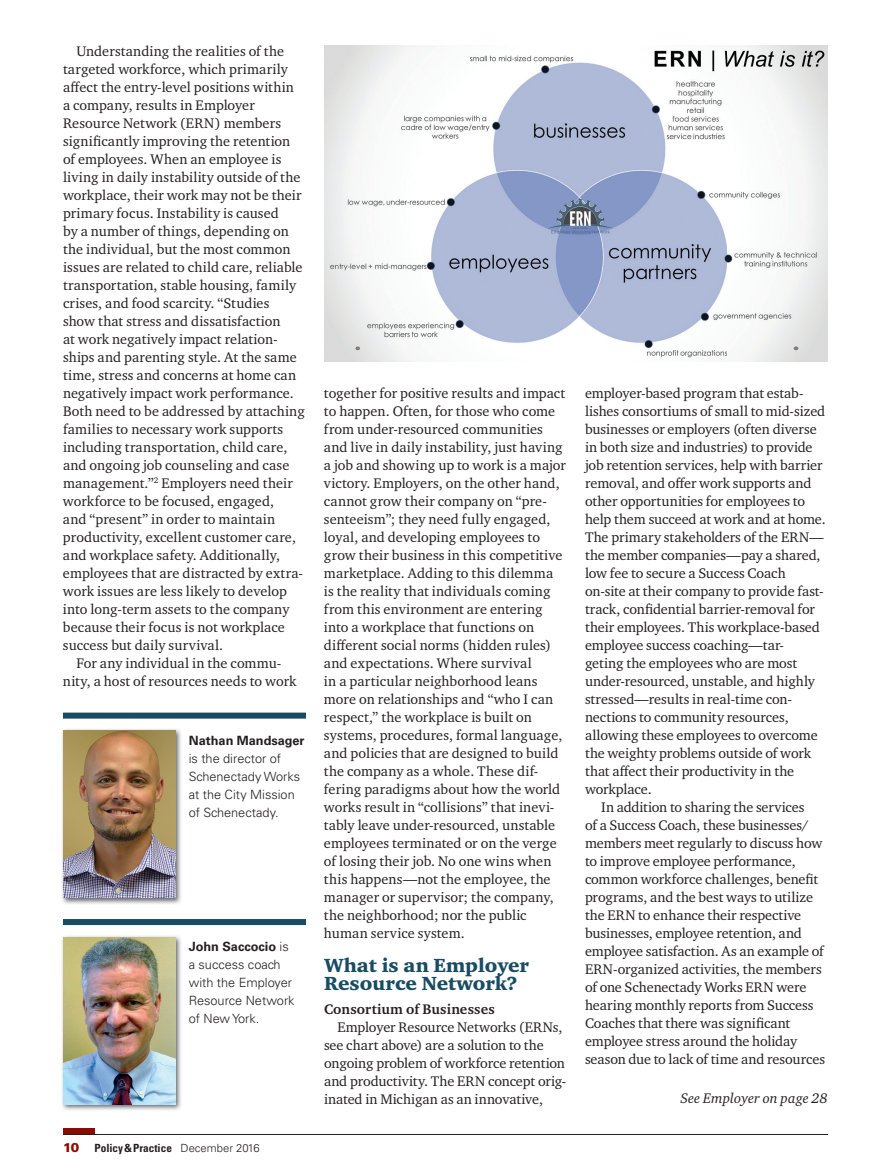
<style>
.page{position:relative;width:891px;height:1175px;background:#fff}
.page>*{position:absolute;margin:0;border:0;box-sizing:border-box;transform-origin:0 0}
.t1{font:900 19.5px/18px "Charter ITC Pro";color:#174c62}
.t2{font:14.25px/18px "Charter ITC Pro";color:#231f20}
.t3{font:700 14.25px "Charter ITC Pro";letter-spacing:.01em;color:#231f20}
.t4{font:italic 14.25px "Charter ITC Pro";letter-spacing:.005em;color:#231f20}
.t5{font:300 12.75px/18px "Univers LT Std";color:#231f20}
.t6{font:700 12.75px "Univers LT Std";color:#231f20}
.t7{font:700 condensed 11.25px "Univers LT Std";color:#231f20}
.s1{font-weight:700}
.s2{font-weight:900;font-stretch:normal;font-size:12.75px;color:#8b0a02}
.s3{font-weight:300;font-stretch:normal}
</style>
<div class="page">
<img style="left:324px;top:45px;width:504px;height:317px">
<div style="left:63px;top:1128px;width:31px;height:6px;background:#8b0a02"></div>
<hr style="left:63px;top:1134px;width:765px;height:1px;background:#231f20">
<div style="left:63px;top:919px;width:243px;height:6px;background:#174c62"></div>
<div style="left:63px;top:712px;width:243px;height:6px;background:#174c62"></div>
<img style="left:62px;top:936px;width:119px;height:174px">
<img style="left:63px;top:937px;width:112px;height:167px">
<img style="left:62px;top:729px;width:119px;height:175px">
<img style="left:63px;top:731px;width:112px;height:166px">
<p class="t2" style="left:76px;top:41px;width:209px">Understanding the realities of the</p>
<p class="t2" style="left:63px;top:59px;width:226px">targeted workforce, which primarily</p>
<p class="t2" style="left:63px;top:77px;width:233px">affect the entry-level positions within</p>
<p class="t2" style="left:63px;top:95px;width:193px">a company, results in Employer</p>
<p class="t2" style="left:63px;top:113px;width:220px">Resource Network (ERN) members</p>
<p class="t2" style="left:63px;top:131px;width:229px">significantly improving the retention</p>
<p class="t2" style="left:63px;top:149px;width:220px">of employees. When an employee is</p>
<p class="t2" style="left:63px;top:167px;width:239px">living in daily instability outside of the</p>
<p class="t2" style="left:63px;top:185px;width:240px">workplace, their work may not be their</p>
<p class="t2" style="left:63px;top:203px;width:217px">primary focus. Instability is caused</p>
<p class="t2" style="left:63px;top:221px;width:227px">by a number of things, depending on</p>
<p class="t2" style="left:63px;top:239px;width:229px">the individual, but the most common</p>
<p class="t2" style="left:63px;top:257px;width:241px">issues are related to child care, reliable</p>
<p class="t2" style="left:63px;top:275px;width:235px">transportation, stable housing, family</p>
<p class="t2" style="left:63px;top:293px;width:208px">crises, and food scarcity. “Studies</p>
<p class="t2" style="left:63px;top:311px;width:219px">show that stress and dissatisfaction</p>
<p class="t2" style="left:63px;top:329px;width:216px">at work negatively impact relation-</p>
<p class="t2" style="left:63px;top:347px;width:235px">ships and parenting style. At the same</p>
<p class="t2" style="left:63px;top:365px;width:235px">time, stress and concerns at home can</p>
<p class="t2" style="left:63px;top:383px;width:232px">negatively impact work performance.</p>
<p class="t2" style="left:63px;top:401px;width:243px">Both need to be addressed by attaching</p>
<p class="t2" style="left:63px;top:419px;width:222px">families to necessary work supports</p>
<p class="t2" style="left:63px;top:437px;width:226px">including transportation, child care,</p>
<p class="t2" style="left:63px;top:455px;width:228px">and ongoing job counseling and case</p>
<p class="t2" style="left:63px;top:473px;width:231px">management.”<sup>2</sup> Employers need their</p>
<p class="t2" style="left:63px;top:491px;width:213px">workforce to be focused, engaged,</p>
<p class="t2" style="left:63px;top:509px;width:214px">and “present” in order to maintain</p>
<p class="t2" style="left:63px;top:527px;width:235px">productivity, excellent customer care,</p>
<p class="t2" style="left:63px;top:545px;width:219px">and workplace safety. Additionally,</p>
<p class="t2" style="left:63px;top:563px;width:242px">employees that are distracted by extra-</p>
<p class="t2" style="left:63px;top:581px;width:225px">work issues are less likely to develop</p>
<p class="t2" style="left:63px;top:599px;width:228px">into long-term assets to the company</p>
<p class="t2" style="left:63px;top:617px;width:223px">because their focus is not workplace</p>
<p class="t2" style="left:63px;top:635px;width:162px">success but daily survival.</p>
<p class="t2" style="left:76px;top:653px;width:206px">For any individual in the commu-</p>
<p class="t2" style="left:63px;top:671px;width:235px">nity, a host of resources needs to work</p>
<p class="t6" style="left:189px;top:732px;width:117px">Nathan Mandsager</p>
<p class="t5" style="left:189px;top:749px;width:113px">is the director of<br>Schenectady Works at the City Mission of Schenectady.</p>
<p class="t5" style="left:189px;top:937px;width:107px"><span class="s1">John Saccocio</span> is a success coach with the Employer<br>Resource Network of New York.</p>
<p class="t7" style="left:63px;top:1141px;width:198px"><span class="s2">10</span> Policy &amp; Practice <span class="s3">December 2016</span></p>
<p class="t2" style="left:324px;top:384px;width:243px">together for positive results and impact to happen. Often, for those who come from under-resourced communities and live in daily instability, just having a job and showing up to work is a major victory. Employers, on the other hand, cannot grow their company on “pre&shy;senteeism”; they need fully engaged, loyal, and developing employees to grow their business in this competitive marketplace. Adding to this dilemma is the reality that individuals coming from this environment are entering into a workplace that functions on different social norms (hidden rules) and expectations. Where survival<br>in a particular neighborhood leans more on relationships and “who I can respect,” the workplace is built on systems, procedures, formal language, and policies that are designed to build the company as a whole. These dif&shy;fering paradigms about how the world works result in “collisions” that inevi&shy;tably leave under-resourced, unstable employees terminated or on the verge of losing their job. No one wins when this happens—not the employee, the manager or supervisor; the company, the neighborhood; nor the public human service system.</p>
<h1 class="t1" style="left:324px;top:957px;width:207px">What is an Employer<br>Resource Network?</h1>
<p class="t3" style="left:324px;top:1000px;width:172px">Consortium of Businesses</p>
<p class="t2" style="left:324px;top:1017px;width:244px;text-indent:13px">Employer Resource Networks (ERNs, see chart above) are a solution to the ongoing problem of workforce retention and productivity. The ERN concept orig&shy;inated in Michigan as an innovative,</p>
<p class="t2" style="left:585px;top:384px;width:242px">employer-based program that estab&shy;lishes consortiums of small to mid-sized businesses or employers (often diverse in both size and industries) to provide job retention services, help with barrier removal, and offer work supports and other opportunities for employees to help them succeed at work and at home.<br>The primary stakeholders of the ERN— the member companies—pay a shared, low fee to secure a Success Coach on-site at their company to provide fast&shy;track, confidential barrier-removal for their employees. This workplace-based employee success coaching—tar&shy;geting the employees who are most under-resourced, unstable, and highly stressed—results in real-time con&shy;nections to community resources, allowing these employees to overcome the weighty problems outside of work that affect their productivity in the workplace.</p>
<p class="t2" style="left:585px;top:798px;width:242px;text-indent:16px">In addition to sharing the services<br>of a Success Coach, these businesses/ members meet regularly to discuss how to improve employee performance, common workforce challenges, benefit programs, and the best ways to utilize the ERN to enhance their respective businesses, employee retention, and employee satisfaction. As an example of ERN-organized activities, the members of one Schenectady Works ERN were hearing monthly reports from Success Coaches that there was significant employee stress around the holiday season due to lack of time and resources</p>
<p class="t4" style="left:680px;top:1089px;width:149px">See Employer on page 28</p>
</div>
